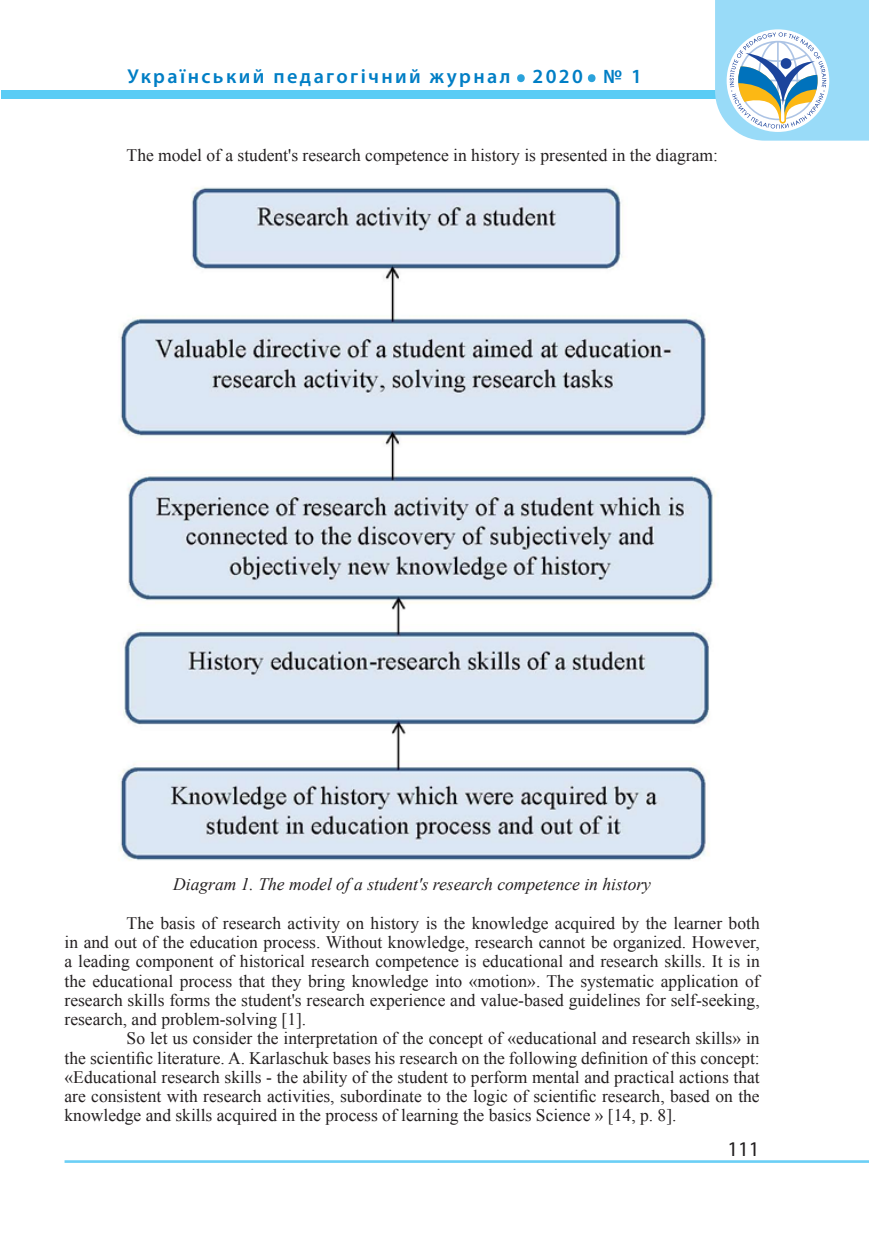
<style>
.page{position:relative;width:869px;height:1241px;background:#fff}
.page>*{position:absolute;margin:0;border:0;box-sizing:border-box;transform-origin:0 0}
.t1{font:600 50.4px "Myriad Pro";color:#2aa2db}
.t2{font:21px "Myriad Pro";color:#231f20}
.t3{font:600 20.12px "Myriad Pro";letter-spacing:.12em;color:#007ec5}
.t4{font:17.5px/19.2px "Times New Roman";color:#231f20;text-align:justify}
.t5{font:italic 17.5px "Times New Roman";color:#231f20}
</style>
<div class="page">
<div style="left:1px;top:90px;width:867px;height:8px;background:#5accf5"></div>
<hr style="left:64px;top:1159px;width:804px;height:3px;background:#6bcff6">
<svg style="left:714px;top:0;width:154px;height:141px"></svg>
<img style="left:119px;top:187px;width:597px;height:674px">
<p class="t3" style="left:127px;top:64px;width:384px">Український педагогічний журнал</p>
<h1 class="t1" style="left:514px;top:33px;width:13px">.</h1>
<p class="t3" style="left:532px;top:64px;width:52px">2020</p>
<h1 class="t1" style="left:585px;top:33px;width:13px">.</h1>
<p class="t3" style="left:603px;top:64px;width:40px">№ 1</p>
<p class="t4" style="left:127px;top:145px;width:592px">The model of a student's research competence in history is presented in the diagram:</p>
<p class="t5" style="left:173px;top:872px;width:479px">Diagram 1. The model of a student's research competence in history</p>
<p class="t4" style="left:64px;top:912px;width:696px;text-indent:62px">The basis of research activity on history is the knowledge acquired by the learner both in and out of the education process. Without knowledge, research cannot be organized. However, a leading component of historical research competence is educational and research skills. It is in the educational process that they bring knowledge into «motion». The systematic application of research skills forms the student's research experience and value-based guidelines for self-seeking, research, and problem-solving [1].</p>
<p class="t4" style="left:64px;top:1028px;width:696px;text-indent:62px">So let us consider the interpretation of the concept of «educational and research skills» in the scientific literature. A. Karlaschuk bases his research on the following definition of this concept: «Educational research skills ‑ the ability of the student to perform mental and practical actions that are consistent with research activities, subordinate to the logic of scientific research, based on the knowledge and skills acquired in the process of learning the basics Science » [14, p. 8].</p>
<p class="t2" style="left:727px;top:1135px;width:34px">111</p>
</div>
